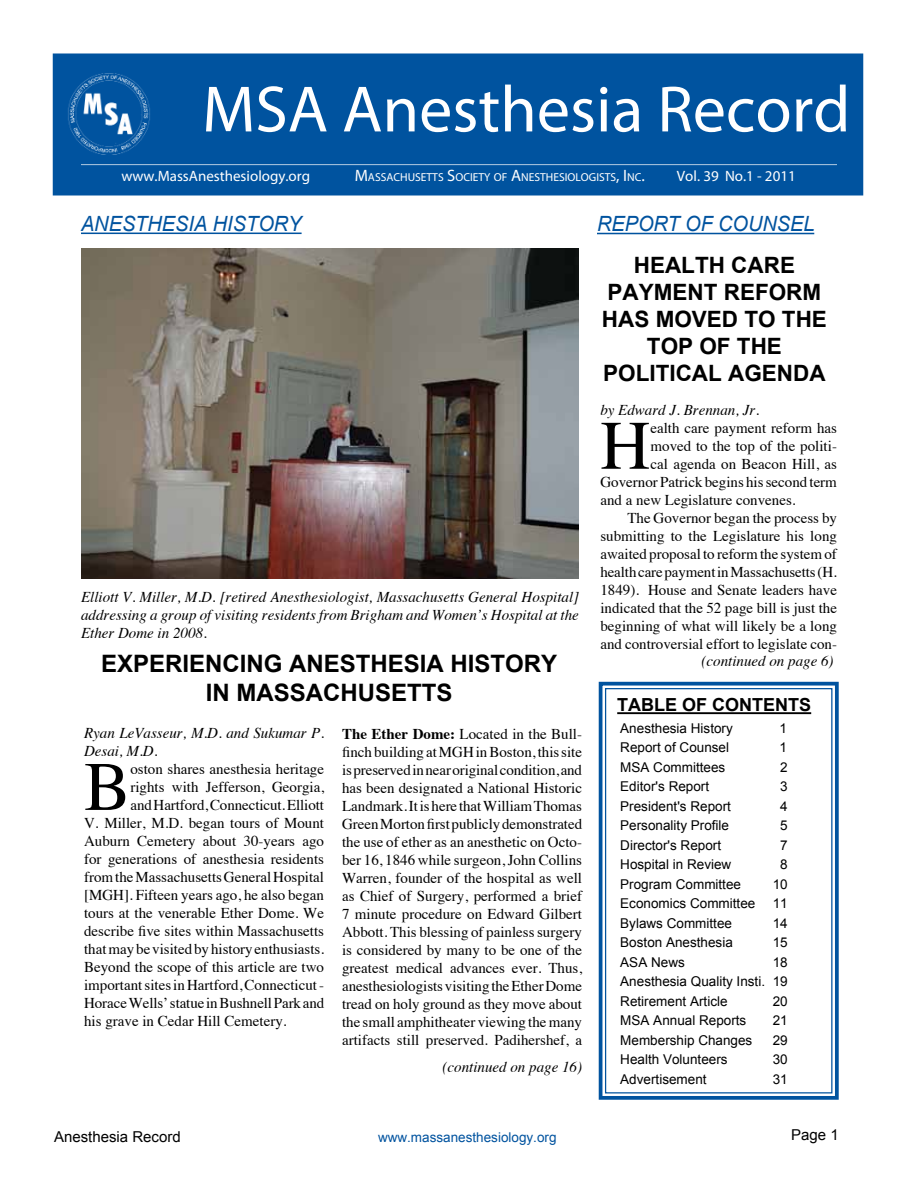
<style>
.page{position:relative;width:918px;height:1188px;background:#fff}
.page>*{position:absolute;margin:0;border:0;box-sizing:border-box;transform-origin:0 0}
.t1{font:69.45px "Times";color:#000}
.t2{font:66px "Myriad Pro";color:#fff}
.t3{font:700 24px/28.8px "Arial";color:#000;text-align:center}
.t4{font:700 22.5px/27px "Arial";color:#000;text-align:center}
.t5{font:italic 21px "Arial";color:#00539f;scale:.95 1}
.t6{font:700 18px "Arial";color:#000}
.t7{font:15px/18px "Times";color:#000;text-align:justify}
.t8{font:italic 15px/18px "Times";color:#000}
.t9{font:15px "Myriad Pro";color:#fff}
.t10{font:15px "Arial";color:#000}
.t11{font:13.5px/19.5px "Arial";color:#000;text-align:justify}
.t12{font:13.5px "Arial";color:#00539f}
.t13{font:11.55px "Myriad Pro";color:#fff}
.s1{font-size:16.5px}
.s2{font-weight:700}
</style>
<div class="page">
<hr style="left:81px;top:233px;width:221px;height:1px;background:#00539f">
<hr style="left:597px;top:233px;width:217px;height:1px;background:#00539f">
<svg style="left:598px;top:681px;width:241px;height:419px"></svg>
<div style="left:605px;top:688px;width:227px;height:405px;border:1px solid #00539f"></div>
<div style="left:53px;top:54px;width:810px;height:141px;background:#00539f"></div>
<img style="left:68px;top:73px;width:89px;height:93px">
<hr style="left:81px;top:164px;width:756px;height:1px;background:#b3cbe2">
<img style="left:82px;top:248px;width:497px;height:331px">
<h2 class="t2" style="left:202px;top:69px;width:650px">MSA Anesthesia Record</h2>
<p class="t9" style="left:121px;top:166px;width:190px">www.MassAnesthesiology.org</p>
<p class="t13" style="left:355px;top:170px;width:292px"><span class="s1">M</span>ASSACHUSETTS <span class="s1">S</span>OCIETY OF <span class="s1">A</span>NESTHESIOLOGISTS<span class="s1">, I</span> NC<span class="s1">.</span></p>
<p class="t9" style="left:677px;top:166px;width:120px">Vol. 39 No.1 - 2011</p>
<h3 class="t5" style="left:81px;top:210px;width:234px">ANESTHESIA HISTORY</h3>
<h3 class="t5" style="left:597px;top:210px;width:231px">REPORT OF COUNSEL</h3>
<p class="t8" style="left:81px;top:587px;width:500px;text-align:justify">Elliott V. Miller, M.D. [retired Anesthesiologist, Massachusetts General Hospital] addressing a group of visiting residents from Brigham and Women’s Hospital at the Ether Dome in 2008.</p>
<h3 class="t3" style="left:101px;top:650px;width:458px">EXPERIENCING ANESTHESIA HISTORY<br>IN MASSACHUSETTS</h3>
<p class="t8" style="left:84px;top:723px;width:241px">Ryan LeVasseur, M.D. and Sukumar P.<br>Desai, M.D.</p>
<h1 class="t1" style="left:84px;top:722px;width:48px">B</h1>
<p class="t7" style="left:130px;top:759px;width:195px">oston shares anesthesia heritage</p>
<p class="t7" style="left:130px;top:777px;width:195px">rights with Jefferson, Georgia,</p>
<p class="t7" style="left:130px;top:795px;width:195px">and Hartford, Connecticut. Elliott</p>
<p class="t7" style="left:84px;top:813px;width:241px">V. Miller, M.D. began tours of Mount</p>
<p class="t7" style="left:84px;top:831px;width:241px">Auburn Cemetery about 30-years ago</p>
<p class="t7" style="left:84px;top:849px;width:242px">for generations of anesthesia residents</p>
<p class="t7" style="left:84px;top:867px;width:242px">from the Massachusetts General Hospital</p>
<p class="t7" style="left:84px;top:885px;width:241px">[MGH]. Fifteen years ago, he also began</p>
<p class="t7" style="left:84px;top:903px;width:241px">tours at the venerable Ether Dome. We</p>
<p class="t7" style="left:84px;top:921px;width:241px">describe five sites within Massachusetts</p>
<p class="t7" style="left:84px;top:939px;width:241px">that may be visited by history enthusiasts.</p>
<p class="t7" style="left:84px;top:957px;width:241px">Beyond the scope of this article are two</p>
<p class="t7" style="left:84px;top:975px;width:241px">important sites in Hartford, Connecticut -</p>
<p class="t7" style="left:84px;top:993px;width:242px">Horace Wells’ statue in Bushnell Park and</p>
<p class="t7" style="left:84px;top:1011px;width:204px">his grave in Cedar Hill Cemetery.</p>
<p class="t7" style="left:342px;top:724px;width:242px"><span class="s2">The Ether Dome:</span> Located in the Bull&shy;finch building at MGH in Boston, this site is preserved in near original condition, and has been designated a National Historic Landmark. It is here that William Thomas Green Morton first publicly demonstrated the use of ether as an anesthetic on Octo&shy;ber 16, 1846 while surgeon, John Collins Warren, founder of the hospital as well as Chief of Surgery, performed a brief 7 minute procedure on Edward Gilbert Abbott. This blessing of painless surgery is considered by many to be one of the greatest medical advances ever. Thus, anesthesiologists visiting the Ether Dome tread on holy ground as they move about the small amphitheater viewing the many artifacts still preserved. Padihershef, a</p>
<p class="t8" style="left:443px;top:1057px;width:141px">(continued on page 16)</p>
<h3 class="t4" style="left:602px;top:252px;width:227px">HEALTH CARE<br>PAYMENT REFORM<br>HAS MOVED TO THE<br>TOP OF THE<br>POLITICAL AGENDA</h3>
<p class="t8" style="left:600px;top:400px;width:160px">by Edward J. Brennan, Jr.</p>
<h1 class="t1" style="left:600px;top:380px;width:52px">H</h1>
<p class="t7" style="left:651px;top:417px;width:188px">ealth care payment reform has</p>
<p class="t7" style="left:651px;top:435px;width:188px">moved to the top of the politi-</p>
<p class="t7" style="left:651px;top:453px;width:188px">cal agenda on Beacon Hill, as</p>
<p class="t7" style="left:600px;top:471px;width:238px">Governor Patrick begins his second term</p>
<p class="t7" style="left:600px;top:489px;width:197px">and a new Legislature convenes.</p>
<p class="t7" style="left:627px;top:507px;width:211px">The Governor began the process by</p>
<p class="t7" style="left:600px;top:525px;width:238px">submitting to the Legislature his long</p>
<p class="t7" style="left:600px;top:543px;width:238px">awaited proposal to reform the system of</p>
<p class="t7" style="left:600px;top:561px;width:238px">health care payment in Massachusetts (H.</p>
<p class="t7" style="left:600px;top:579px;width:238px">1849). House and Senate leaders have</p>
<p class="t7" style="left:600px;top:597px;width:238px">indicated that the 52 page bill is just the</p>
<p class="t7" style="left:600px;top:615px;width:238px">beginning of what will likely be a long</p>
<p class="t7" style="left:600px;top:633px;width:238px">and controversial effort to legislate con-</p>
<p class="t8" style="left:702px;top:651px;width:134px">(continued on page 6)</p>
<p class="t6" style="left:617px;top:693px;width:196px">TABLE OF CONTENTS</p>
<p class="t11" style="left:620px;top:718px;width:114px">Anesthesia History</p>
<p class="t11" style="left:779px;top:718px;width:9px">1</p>
<p class="t11" style="left:620px;top:738px;width:110px">Report of Counsel</p>
<p class="t11" style="left:779px;top:738px;width:9px">1</p>
<p class="t11" style="left:620px;top:757px;width:107px">MSA Committees</p>
<p class="t11" style="left:780px;top:757px;width:9px">2</p>
<p class="t11" style="left:620px;top:777px;width:90px">Editor's Report</p>
<p class="t11" style="left:780px;top:777px;width:9px">3</p>
<p class="t11" style="left:620px;top:796px;width:112px">President's Report</p>
<p class="t11" style="left:780px;top:796px;width:9px">4</p>
<p class="t11" style="left:620px;top:816px;width:110px">Personality Profile</p>
<p class="t11" style="left:780px;top:816px;width:9px">5</p>
<p class="t11" style="left:620px;top:835px;width:102px">Director's Report</p>
<p class="t11" style="left:780px;top:835px;width:9px">7</p>
<p class="t11" style="left:620px;top:855px;width:113px">Hospital in Review</p>
<p class="t11" style="left:780px;top:855px;width:9px">8</p>
<p class="t11" style="left:620px;top:874px;width:122px">Program Committee</p>
<p class="t11" style="left:773px;top:874px;width:17px">10</p>
<p class="t11" style="left:620px;top:894px;width:137px">Economics Committee</p>
<p class="t11" style="left:773px;top:894px;width:17px">11</p>
<p class="t11" style="left:620px;top:913px;width:113px">Bylaws Committee</p>
<p class="t11" style="left:773px;top:913px;width:17px">14</p>
<p class="t11" style="left:620px;top:933px;width:114px">Boston Anesthesia</p>
<p class="t11" style="left:773px;top:933px;width:17px">15</p>
<p class="t11" style="left:620px;top:952px;width:66px">ASA News</p>
<p class="t11" style="left:620px;top:952px;width:169px;text-indent:152px">18<br>Anesthesia Quality Insti. 19<br>Retirement Article</p>
<p class="t11" style="left:773px;top:991px;width:17px">20</p>
<p class="t11" style="left:620px;top:1011px;width:128px">MSA Annual Reports</p>
<p class="t11" style="left:773px;top:1011px;width:17px">21</p>
<p class="t11" style="left:620px;top:1030px;width:134px">Membership Changes</p>
<p class="t11" style="left:773px;top:1030px;width:17px">29</p>
<p class="t11" style="left:620px;top:1050px;width:109px">Health Volunteers</p>
<p class="t11" style="left:773px;top:1050px;width:17px">30</p>
<p class="t11" style="left:620px;top:1069px;width:88px">Advertisement</p>
<p class="t11" style="left:773px;top:1069px;width:17px">31</p>
<p class="t10" style="left:54px;top:1127px;width:128px">Anesthesia Record</p>
<p class="t12" style="left:378px;top:1129px;width:180px">www.massanesthesiology.org</p>
<p class="t10" style="left:791px;top:1125px;width:49px">Page 1</p>
</div>
